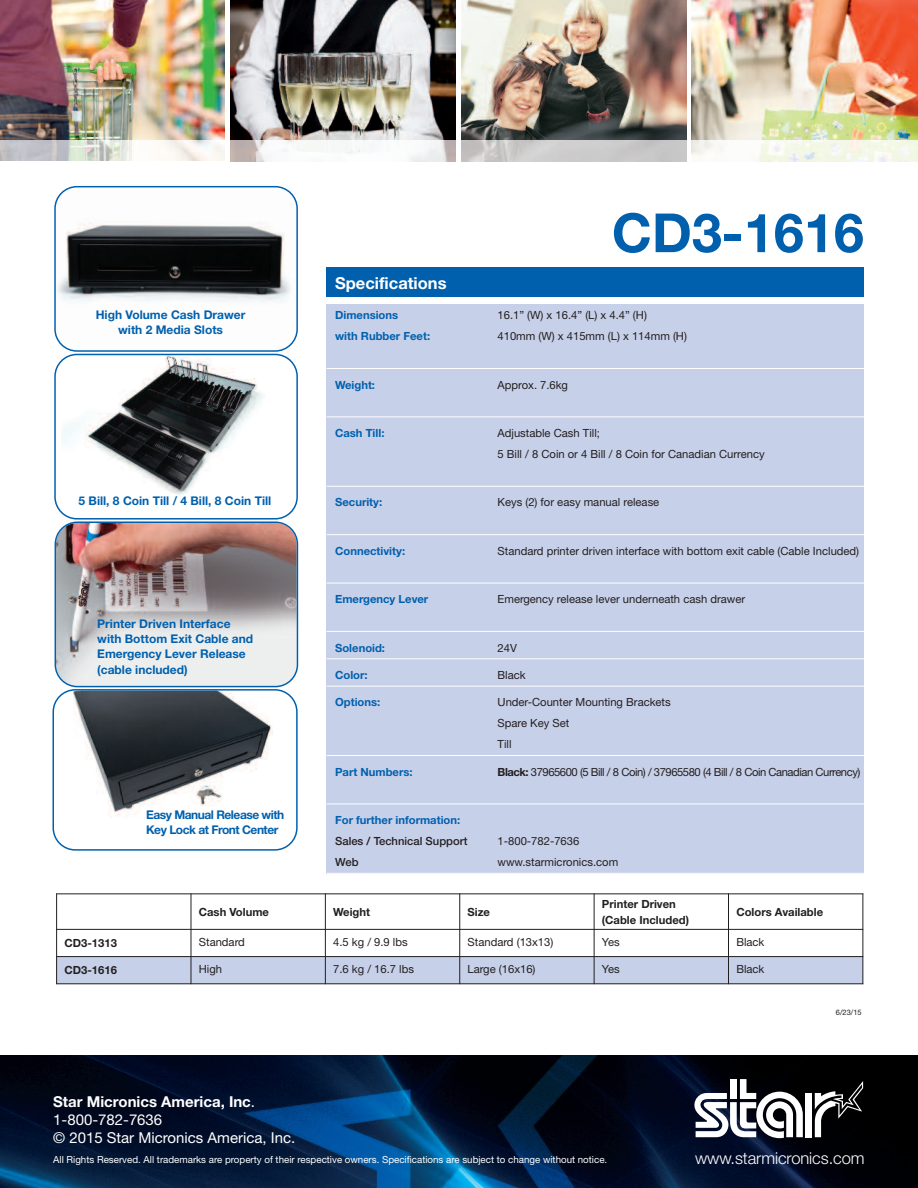
<style>
.page{position:relative;width:918px;height:1188px;background:#fff}
.page>*{position:absolute;margin:0;border:0;box-sizing:border-box;transform-origin:0 0}
.t1{font:700 54px "Helvetica Neue";color:#0160ae}
.t2{font:300 16.5px "Helvetica Neue";letter-spacing:-.005em;color:#fff}
.t3{font:700 16.5px "Helvetica Neue";color:#fff}
.t4{font:15px/18.5px "Helvetica Neue";color:#fff}
.t5{font:700 12px/15.1px "Helvetica Neue";color:#0160ae;text-align:center}
.t6{font:700 12px/15px "Helvetica Neue";letter-spacing:-.04em;color:#0160ae}
.t7{font:11.25px/21px "Helvetica Neue";color:#231f20}
.t8{font:700 11.25px "Helvetica Neue";color:#0160ae}
.t9{font:700 11.25px/16px "Helvetica Neue";color:#231f20}
.t10{font:11.25px "Helvetica Neue";letter-spacing:-.04em;color:#231f20}
.t11{font:500 11.25px "Helvetica Neue";color:#231f20}
.t12{font:9.75px "Helvetica Neue";color:#fff}
.t13{font:7.5px "Helvetica Neue";color:#231f20}
.s1{font-weight:700}
</style>
<div class="page">
<svg style="left:52px;top:186px;width:246px;height:665px"></svg>
<img style="left:0;top:1055px;width:918px;height:133px">
<svg style="left:815px;top:1081px;width:48px;height:56px"></svg>
<svg style="left:694px;top:1079px;width:109px;height:59px"></svg>
<div style="left:805px;top:1093px;width:7px;height:44px;background:#fff"></div>
<img style="left:0;top:0;width:225px;height:141px">
<img style="left:230px;top:0;width:225px;height:141px">
<img style="left:461px;top:0;width:225px;height:141px">
<img style="left:692px;top:0;width:226px;height:141px">
<svg style="left:0;top:141px;width:918px;height:21px"></svg>
<img style="left:230px;top:141px;width:225px;height:21px">
<div style="left:327px;top:304px;width:537px;height:570px;background:#c7d0e9"></div>
<hr style="left:327px;top:368px;width:537px;height:1px;background:#fff">
<hr style="left:327px;top:416px;width:537px;height:1px;background:#fff">
<hr style="left:327px;top:486px;width:537px;height:1px;background:#fff">
<hr style="left:327px;top:534px;width:537px;height:1px;background:#fff">
<hr style="left:327px;top:583px;width:537px;height:1px;background:#fff">
<hr style="left:327px;top:631px;width:537px;height:1px;background:#fff">
<hr style="left:327px;top:658px;width:537px;height:1px;background:#fff">
<hr style="left:327px;top:686px;width:537px;height:1px;background:#fff">
<hr style="left:327px;top:755px;width:537px;height:1px;background:#fff">
<hr style="left:327px;top:803px;width:537px;height:1px;background:#fff">
<hr style="left:327px;top:873px;width:537px;height:1px;background:#fff">
<div style="left:327px;top:268px;width:537px;height:29px;background:#0160ae"></div>
<div style="left:56px;top:957px;width:135px;height:27px;background:#c7d0e9"></div>
<div style="left:191px;top:957px;width:134px;height:27px;background:#c7d0e9"></div>
<div style="left:325px;top:957px;width:135px;height:27px;background:#c7d0e9"></div>
<div style="left:460px;top:957px;width:134px;height:27px;background:#c7d0e9"></div>
<div style="left:594px;top:957px;width:134px;height:27px;background:#c7d0e9"></div>
<div style="left:728px;top:957px;width:135px;height:27px;background:#c7d0e9"></div>
<hr style="left:56px;top:893px;width:1px;height:91px;background:#231f20">
<hr style="left:191px;top:893px;width:1px;height:91px;background:#231f20">
<hr style="left:325px;top:893px;width:1px;height:91px;background:#231f20">
<hr style="left:459px;top:893px;width:1px;height:91px;background:#231f20">
<hr style="left:594px;top:893px;width:1px;height:91px;background:#231f20">
<hr style="left:728px;top:893px;width:1px;height:91px;background:#231f20">
<hr style="left:862px;top:893px;width:1px;height:91px;background:#231f20">
<hr style="left:56px;top:893px;width:807px;height:1px;background:#231f20">
<hr style="left:56px;top:929px;width:807px;height:1px;background:#231f20">
<hr style="left:56px;top:956px;width:807px;height:1px;background:#231f20">
<hr style="left:56px;top:983px;width:807px;height:1px;background:#231f20">
<p class="t5" style="left:96px;top:307px;width:151px">High Volume Cash Drawer with 2 Media Slots</p>
<p class="t5" style="left:79px;top:493px;width:194px">5 Bill, 8 Coin Till / 4 Bill, 8 Coin Till</p>
<p class="t5" style="left:97px;top:616px;width:157px;text-align:left">Printer Driven Interface with Bottom Exit Cable and<br>Emergency Lever Release (cable included)</p>
<p class="t6" style="left:146px;top:807px;width:140px">Easy Manual Release with<br>Key Lock at Front Center</p>
<h2 class="t3" style="left:335px;top:273px;width:113px">Specifications</h2>
<h1 class="t1" style="left:612px;top:199px;width:254px">CD3-1616</h1>
<p class="t8" style="left:335px;top:308px;width:65px">Dimensions</p>
<p class="t7" style="left:498px;top:306px;width:151px">16.1” (W) x 16.4” (L) x 4.4” (H)</p>
<p class="t8" style="left:335px;top:329px;width:96px">with Rubber Feet:</p>
<p class="t7" style="left:498px;top:327px;width:191px">410mm (W) x 415mm (L) x 114mm (H)</p>
<p class="t8" style="left:335px;top:378px;width:41px">Weight:</p>
<p class="t7" style="left:498px;top:375px;width:72px">Approx. 7.6kg</p>
<p class="t8" style="left:335px;top:426px;width:51px">Cash Till:</p>
<p class="t7" style="left:498px;top:424px;width:269px">Adjustable Cash Till;<br>5 Bill / 8 Coin or 4 Bill / 8 Coin for Canadian Currency</p>
<p class="t8" style="left:335px;top:495px;width:49px">Security:</p>
<p class="t7" style="left:498px;top:493px;width:163px">Keys (2) for easy manual release</p>
<p class="t8" style="left:335px;top:544px;width:72px">Connectivity:</p>
<p class="t7" style="left:498px;top:541px;width:363px">Standard printer driven interface with bottom exit cable (Cable Included)</p>
<p class="t8" style="left:335px;top:592px;width:95px">Emergency Lever</p>
<p class="t7" style="left:498px;top:590px;width:249px">Emergency release lever underneath cash drawer</p>
<p class="t8" style="left:335px;top:641px;width:51px">Solenoid:</p>
<p class="t7" style="left:498px;top:638px;width:21px">24V</p>
<p class="t8" style="left:335px;top:668px;width:34px">Color:</p>
<p class="t7" style="left:498px;top:666px;width:30px">Black</p>
<p class="t8" style="left:335px;top:695px;width:47px">Options:</p>
<p class="t7" style="left:498px;top:693px;width:175px">Under-Counter Mounting Brackets<br>Spare Key Set<br>Till</p>
<p class="t8" style="left:335px;top:765px;width:79px">Part Numbers:</p>
<p class="t10" style="left:498px;top:768px;width:364px"><span class="s1">Black:</span> 37965600 (5 Bill / 8 Coin) / 37965580 (4 Bill / 8 Coin Canadian Currency)</p>
<p class="t8" style="left:335px;top:813px;width:127px">For further information:</p>
<p class="t11" style="left:335px;top:834px;width:134px">Sales / Technical Support</p>
<p class="t7" style="left:498px;top:832px;width:83px">1-800-782-7636</p>
<p class="t11" style="left:335px;top:855px;width:25px">Web</p>
<p class="t7" style="left:498px;top:853px;width:122px">www.starmicronics.com</p>
<p class="t9" style="left:199px;top:903px;width:72px">Cash Volume</p>
<p class="t9" style="left:333px;top:903px;width:38px">Weight</p>
<p class="t9" style="left:468px;top:903px;width:24px">Size</p>
<p class="t9" style="left:602px;top:895px;width:89px">Printer Driven (Cable Included)</p>
<p class="t9" style="left:736px;top:903px;width:88px">Colors Available</p>
<p class="t9" style="left:64px;top:935px;width:54px">CD3-1313</p>
<p class="t7" style="left:199px;top:932px;width:48px">Standard</p>
<p class="t7" style="left:333px;top:932px;width:76px">4.5 kg / 9.9 lbs</p>
<p class="t7" style="left:468px;top:932px;width:87px">Standard (13x13)</p>
<p class="t7" style="left:602px;top:932px;width:19px">Yes</p>
<p class="t7" style="left:736px;top:932px;width:30px">Black</p>
<p class="t9" style="left:64px;top:962px;width:54px">CD3-1616</p>
<p class="t7" style="left:199px;top:960px;width:25px">High</p>
<p class="t7" style="left:333px;top:960px;width:82px">7.6 kg / 16.7 lbs</p>
<p class="t7" style="left:468px;top:960px;width:69px">Large (16x16)</p>
<p class="t7" style="left:602px;top:960px;width:19px">Yes</p>
<p class="t7" style="left:736px;top:960px;width:30px">Black</p>
<p class="t13" style="left:836px;top:1010px;width:27px">6/23/15</p>
<h3 class="t4" style="left:53px;top:1093px;width:244px"><span class="s1">Star Micronics America, Inc</span>.<br>1-800-782-7636<br>© 2015 Star Micronics America, Inc.</h3>
<p class="t12" style="left:53px;top:1156px;width:556px">All Rights Reserved. All trademarks are property of their respective owners. Specifications are subject to change without notice.</p>
<h2 class="t2" style="left:695px;top:1148px;width:171px">www.starmicronics.com</h2>
</div>
